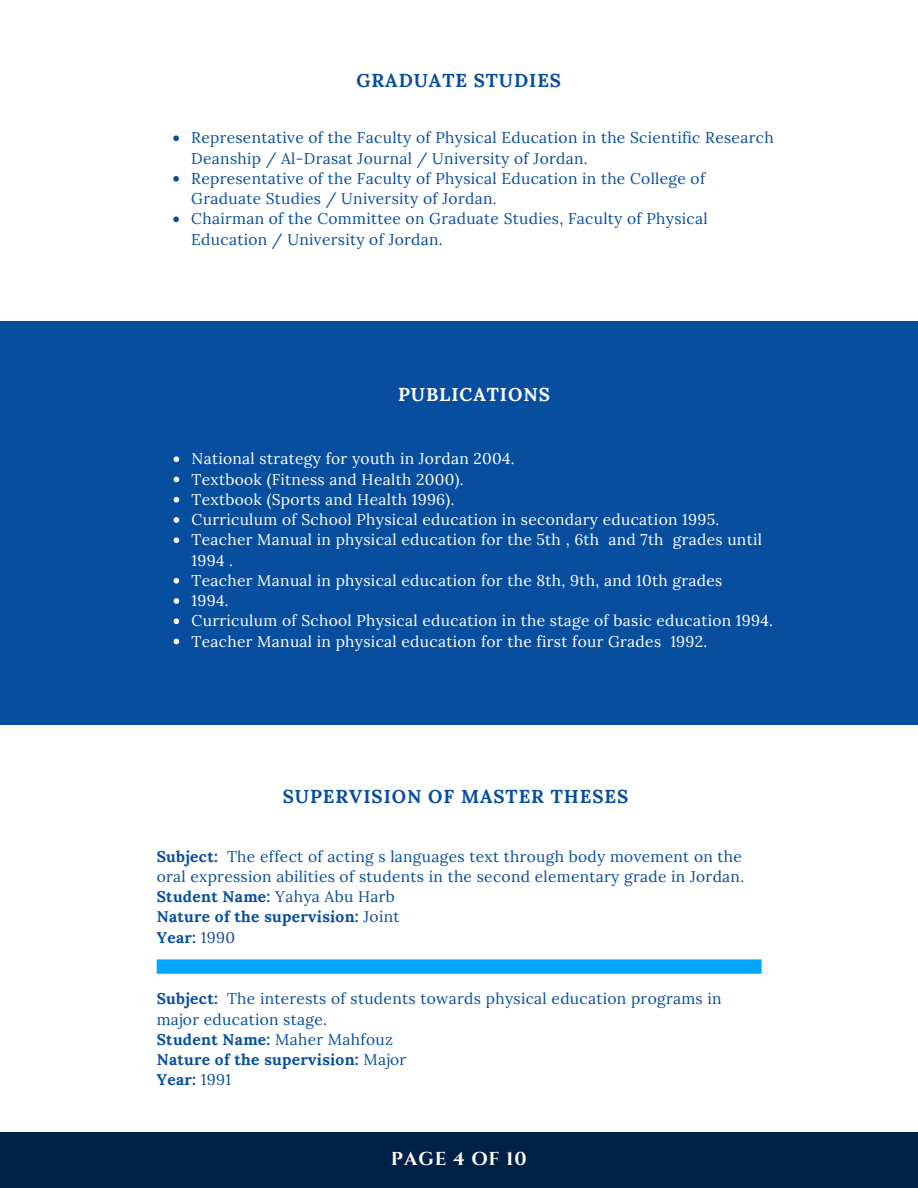
<style>
.page{position:relative;width:918px;height:1188px;background:#fff}
.page>*{position:absolute;margin:0;border:0;box-sizing:border-box;transform-origin:0 0}
.t1{font:700 18.75px "Lora";letter-spacing:.05em;color:#074e9f}
.t2{font:700 18.75px "Lora";letter-spacing:.05em;color:#fff}
.t3{font:700 18.75px "Cinzel";letter-spacing:.05em;color:#fff}
.t4{font:15.6px/20.2px "Lora";letter-spacing:.02em;color:#074e9f}
.t5{font:15.6px/20.2px "Lora";letter-spacing:.02em;color:#fff}
.s1{font-weight:700}
</style>
<div class="page">
<div style="left:0;top:1132px;width:918px;height:56px;background:#002147"></div>
<svg style="left:173px;top:135px;width:6px;height:6px"></svg>
<svg style="left:173px;top:176px;width:6px;height:6px"></svg>
<svg style="left:173px;top:216px;width:6px;height:6px"></svg>
<div style="left:0;top:321px;width:918px;height:404px;background:#074e9f"></div>
<svg style="left:174px;top:456px;width:5px;height:6px"></svg>
<svg style="left:174px;top:477px;width:5px;height:5px"></svg>
<svg style="left:174px;top:497px;width:5px;height:6px"></svg>
<svg style="left:174px;top:517px;width:5px;height:6px"></svg>
<svg style="left:174px;top:537px;width:5px;height:6px"></svg>
<svg style="left:174px;top:578px;width:5px;height:6px"></svg>
<svg style="left:174px;top:598px;width:5px;height:6px"></svg>
<svg style="left:174px;top:618px;width:5px;height:6px"></svg>
<svg style="left:174px;top:639px;width:5px;height:5px"></svg>
<svg style="left:157px;top:959px;width:605px;height:15px;background:#0aa9ff"></svg>
<p class="t1" style="left:357px;top:68px;width:206px">GRADUATE STUDIES</p>
<p class="t4" style="left:191px;top:128px;width:584px">Representative of the Faculty of Physical Education in the Scientific Research Deanship / Al-Drasat Journal / University of Jordan.<br>Representative of the Faculty of Physical Education in the College of Graduate Studies / University of Jordan.<br>Chairman of the Committee on Graduate Studies, Faculty of Physical Education / University of Jordan.</p>
<p class="t2" style="left:398px;top:382px;width:153px">PUBLICATIONS</p>
<p class="t5" style="left:192px;top:448px;width:583px">National strategy for youth in Jordan 2004.<br>Textbook (Fitness and Health 2000).<br>Textbook (Sports and Health 1996).<br>Curriculum of School Physical education in secondary education 1995.<br>Teacher Manual in physical education for the 5th , 6th and 7th grades until 1994 .<br>Teacher Manual in physical education for the 8th, 9th, and 10th grades<br>1994.<br>Curriculum of School Physical education in the stage of basic education 1994.<br>Teacher Manual in physical education for the first four Grades 1992.</p>
<p class="t1" style="left:283px;top:784px;width:347px">SUPERVISION OF MASTER THESES</p>
<p class="t4" style="left:157px;top:846px;width:589px"><span class="s1">Subject:</span> The effect of acting s languages text through body movement on the oral expression abilities of students in the second elementary grade in Jordan.<br><span class="s1">Student Name:</span> Yahya Abu Harb<br><span class="s1">Nature of the supervision:</span> Joint<br><span class="s1">Year:</span> 1990</p>
<p class="t4" style="left:157px;top:989px;width:567px"><span class="s1">Subject:</span> The interests of students towards physical education programs in major education stage.<br><span class="s1">Student Name:</span> Maher Mahfouz<br><span class="s1">Nature of the supervision:</span> Major<br><span class="s1">Year:</span> 1991</p>
<p class="t3" style="left:391px;top:1147px;width:137px">PAGE 4 OF 10</p>
</div>
